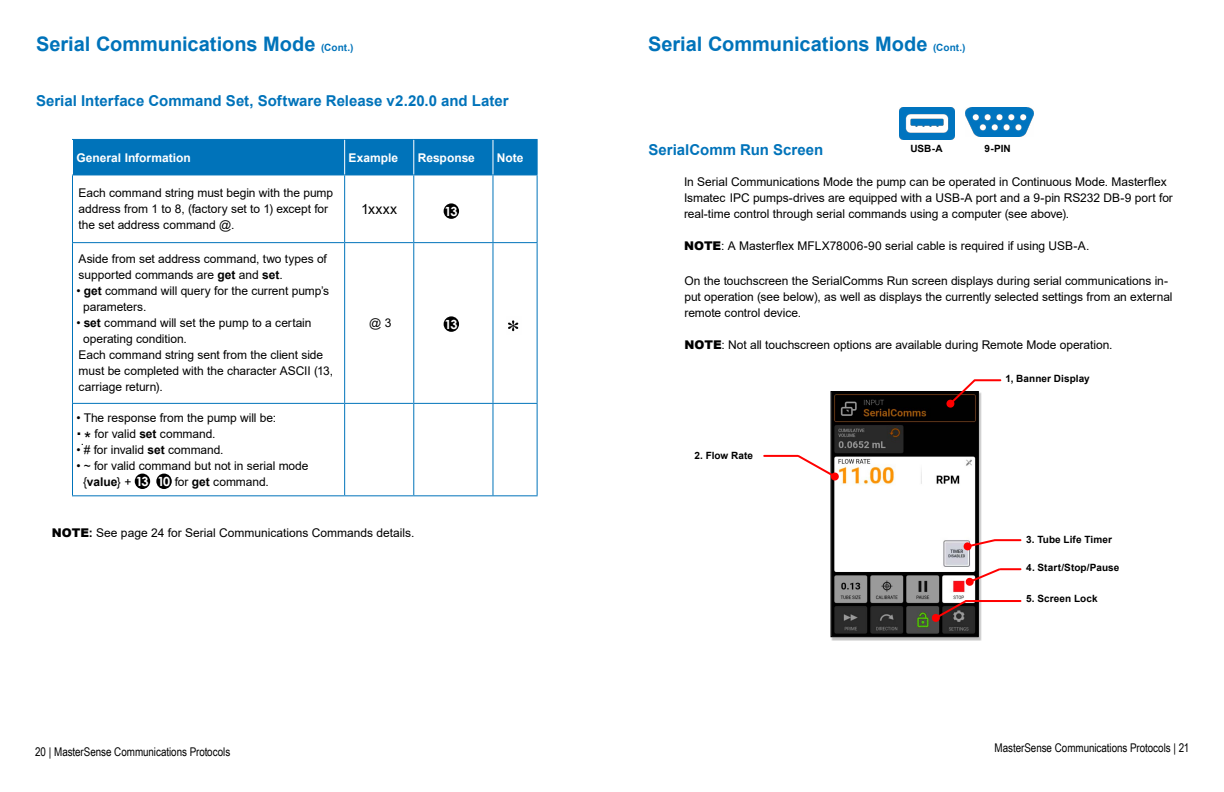
<style>
.page{position:relative;width:1224px;height:792px;background:#fff}
.page>*{position:absolute;margin:0;border:0;box-sizing:border-box;transform-origin:0 0}
.Suhead_02_CONT{font:700 20px "Arial";color:#0073ba}
.t1{font:700 18px "Arial";color:#000}
.Subhead_03{font:700 15px "Arial";color:#0073ba}
.table_text_FL{font:14px "Arial";letter-spacing:.025em;color:#000}
.t2{font:700 12.6px "Century Gothic";color:#fff}
.text{font:12px/16px "Arial";letter-spacing:-.005em;color:#000}
.table_text{font:12px/16px "Arial";letter-spacing:-.005em;color:#000}
.t3{font:12px "Arial Narrow";letter-spacing:-.005em;color:#000}
.text_note{font:12px "Arial";color:#000}
.table_headers_white{font:700 12px "Arial";color:#fff}
.screen_callout_header_left{font:700 10px "Arial";letter-spacing:.01em;color:#000}
.screen_callout_header_right{font:700 10px "Arial";letter-spacing:.01em;color:#000}
.s1{font-size:10px}
.s2{font-weight:700}
.s3{font-size:18px}
.s4{font-family:"Century Gothic";font-weight:700;font-size:12.6px;color:#fff}
.s5{font-weight:900}
</style>
<div class="page">
<div style="left:831px;top:392px;width:151px;height:249px;background:#b0b0b0;opacity:.75"></div>
<img style="left:832px;top:393px;width:145px;height:242px">
<div style="left:830px;top:391px;width:149px;height:246px;border:1px solid #000"></div>
<svg style="left:963px;top:538px;width:34px;height:13px"></svg>
<hr style="left:995px;top:539px;width:26px;height:2px;background:#f00">
<svg style="left:965px;top:567px;width:37px;height:19px"></svg>
<hr style="left:1000px;top:568px;width:21px;height:2px;background:#f00">
<svg style="left:931px;top:598px;width:38px;height:24px"></svg>
<hr style="left:966px;top:600px;width:55px;height:2px;background:#f00">
<svg style="left:795px;top:453px;width:44px;height:28px"></svg>
<hr style="left:764px;top:455px;width:34px;height:2px;background:#f00">
<svg style="left:946px;top:379px;width:32px;height:29px"></svg>
<hr style="left:975px;top:379px;width:25px;height:2px;background:#f00">
<img style="left:966px;top:107px;width:68px;height:30px">
<img style="left:900px;top:107px;width:55px;height:33px">
<div style="left:444px;top:203px;width:15px;height:16px;background:#000;border-radius:50%"></div>
<div style="left:444px;top:316px;width:15px;height:16px;background:#000;border-radius:50%"></div>
<div style="left:73px;top:140px;width:464px;height:34px;background:#0073ba"></div>
<hr style="left:72px;top:139px;width:273px;height:1px;background:#0073ba">
<hr style="left:345px;top:139px;width:69px;height:1px;background:#0073ba">
<hr style="left:414px;top:139px;width:79px;height:1px;background:#0073ba">
<hr style="left:493px;top:139px;width:45px;height:1px;background:#0073ba">
<hr style="left:537px;top:140px;width:1px;height:34px;background:#0073ba">
<hr style="left:72px;top:174px;width:273px;height:1px;background:#0073ba">
<hr style="left:72px;top:175px;width:1px;height:67px;background:#0073ba">
<hr style="left:345px;top:174px;width:69px;height:1px;background:#0073ba">
<hr style="left:344px;top:175px;width:1px;height:67px;background:#0073ba">
<hr style="left:414px;top:174px;width:79px;height:1px;background:#0073ba">
<hr style="left:413px;top:175px;width:1px;height:67px;background:#0073ba">
<hr style="left:493px;top:174px;width:45px;height:1px;background:#0073ba">
<hr style="left:492px;top:175px;width:1px;height:67px;background:#0073ba">
<hr style="left:537px;top:175px;width:1px;height:67px;background:#0073ba">
<hr style="left:72px;top:242px;width:273px;height:1px;background:#0073ba">
<hr style="left:72px;top:243px;width:1px;height:160px;background:#0073ba">
<hr style="left:345px;top:242px;width:69px;height:1px;background:#0073ba">
<hr style="left:344px;top:243px;width:1px;height:160px;background:#0073ba">
<hr style="left:414px;top:242px;width:79px;height:1px;background:#0073ba">
<hr style="left:413px;top:243px;width:1px;height:160px;background:#0073ba">
<hr style="left:493px;top:242px;width:45px;height:1px;background:#0073ba">
<hr style="left:492px;top:243px;width:1px;height:160px;background:#0073ba">
<hr style="left:537px;top:243px;width:1px;height:160px;background:#0073ba">
<hr style="left:72px;top:403px;width:273px;height:1px;background:#0073ba">
<hr style="left:72px;top:404px;width:1px;height:91px;background:#0073ba">
<hr style="left:345px;top:403px;width:69px;height:1px;background:#0073ba">
<hr style="left:344px;top:404px;width:1px;height:91px;background:#0073ba">
<hr style="left:414px;top:403px;width:79px;height:1px;background:#0073ba">
<hr style="left:413px;top:404px;width:1px;height:91px;background:#0073ba">
<hr style="left:493px;top:403px;width:45px;height:1px;background:#0073ba">
<hr style="left:492px;top:404px;width:1px;height:91px;background:#0073ba">
<hr style="left:537px;top:404px;width:1px;height:91px;background:#0073ba">
<hr style="left:72px;top:495px;width:273px;height:1px;background:#0073ba">
<hr style="left:345px;top:495px;width:69px;height:1px;background:#0073ba">
<hr style="left:414px;top:495px;width:79px;height:1px;background:#0073ba">
<hr style="left:493px;top:495px;width:45px;height:1px;background:#0073ba">
<hr style="left:344px;top:140px;width:1px;height:34px;background:#fff">
<hr style="left:413px;top:140px;width:1px;height:34px;background:#fff">
<hr style="left:492px;top:140px;width:1px;height:34px;background:#fff">
<div style="left:135px;top:474px;width:15px;height:15px;background:#000;border-radius:50%"></div>
<div style="left:156px;top:474px;width:16px;height:15px;background:#000;border-radius:50%"></div>
<img style="left:508px;top:320px;width:11px;height:12px">
<p class="Suhead_02_CONT" style="left:36px;top:29px;width:319px">Serial Communications Mode <span class="s1">(Cont.)</span></p>
<p class="Subhead_03" style="left:36px;top:90px;width:474px">Serial Interface Command Set, Software Release v2.20.0 and Later</p>
<p class="table_headers_white" style="left:76px;top:149px;width:116px">General Information</p>
<p class="table_headers_white" style="left:349px;top:149px;width:51px">Example</p>
<p class="table_headers_white" style="left:418px;top:149px;width:59px">Response</p>
<p class="table_headers_white" style="left:497px;top:149px;width:28px">Note</p>
<p class="table_text" style="left:79px;top:185px;width:256px">Each command string must begin with the pump address from 1 to 8, (factory set to 1) except for the set address command @.</p>
<p class="table_text_FL" style="left:361px;top:199px;width:38px">1xxxx</p>
<p class="t2" style="left:445px;top:201px;width:14px">13</p>
<p class="table_text" style="left:79px;top:251px;width:250px">Aside from set address command, two types of supported commands are <span class="s2">get</span> and <span class="s2">set</span>.</p>
<p class="text" style="left:83px;top:283px;width:248px;text-indent:-7px">• <span class="s2">get</span> command will query for the current pump’s parameters.</p>
<p class="text" style="left:83px;top:315px;width:230px;text-indent:-7px">• <span class="s2">set</span> command will set the pump to a certain operating condition.</p>
<p class="table_text" style="left:79px;top:347px;width:256px">Each command string sent from the client side must be completed with the character ASCII (13, carriage return).</p>
<p class="text" style="left:76px;top:410px;width:201px">• The response from the pump will be:</p>
<p class="t1" style="left:76px;top:416px;width:7px">.</p>
<p class="text" style="left:81px;top:426px;width:136px">.<span class="s3">*</span> for valid <span class="s2">set</span> command.</p>
<p class="text" style="left:76px;top:442px;width:149px">• # for invalid <span class="s2">set</span> command.</p>
<p class="text" style="left:83px;top:458px;width:227px;text-indent:-7px">• ~ for valid command but not in serial mode {<span class="s2">value</span>} + <span class="s4">13</span></p>
<p class="text" style="left:157px;top:474px;width:113px"><span class="s4">10</span> for <span class="s2">get</span> command.</p>
<p class="table_text" style="left:369px;top:315px;width:24px">@ 3</p>
<p class="text_note" style="left:52px;top:525px;width:364px"><span class="s5">NOTE</span><span class="s2">:</span> See page 24 for Serial Communications Commands details.</p>
<p class="t2" style="left:445px;top:314px;width:14px">13</p>
<p class="Suhead_02_CONT" style="left:648px;top:29px;width:319px">Serial Communications Mode <span class="s1">(Cont.)</span></p>
<p class="Subhead_03" style="left:648px;top:139px;width:176px">SerialComm Run Screen</p>
<p class="screen_callout_header_left" style="left:910px;top:141px;width:34px">USB-A</p>
<p class="screen_callout_header_left" style="left:985px;top:141px;width:28px">9-PIN</p>
<p class="text" style="left:684px;top:174px;width:490px">In Serial Communications Mode the pump can be operated in Continuous Mode. Masterflex<br>Ismatec IPC pumps-drives are equipped with a USB-A port and a 9-pin RS232 DB-9 port for real-time control through serial commands using a computer (see above).</p>
<p class="text" style="left:684px;top:238px;width:407px"><span class="s5">NOTE</span>: A Masterflex MFLX78006-90 serial cable is required if using USB-A.</p>
<p class="text" style="left:684px;top:273px;width:490px">On the touchscreen the SerialComms Run screen displays during serial communications in&shy;put operation (see below), as well as displays the currently selected settings from an external remote control device.</p>
<p class="text" style="left:684px;top:337px;width:430px"><span class="s5">NOTE</span>: Not all touchscreen options are available during Remote Mode operation.</p>
<p class="screen_callout_header_right" style="left:694px;top:448px;width:60px">2. Flow Rate</p>
<p class="screen_callout_header_right" style="left:1005px;top:372px;width:86px">1, Banner Display</p>
<p class="screen_callout_header_left" style="left:1026px;top:533px;width:87px">3. Tube Life Timer</p>
<p class="screen_callout_header_left" style="left:1026px;top:561px;width:95px">4. Start/Stop/Pause</p>
<p class="screen_callout_header_left" style="left:1026px;top:592px;width:73px">5. Screen Lock</p>
<p class="t3" style="left:35px;top:743px;width:197px">20 | MasterSense Communications Protocols</p>
<p class="t3" style="left:995px;top:739px;width:196px">MasterSense Communications Protocols | 21</p>
</div>
